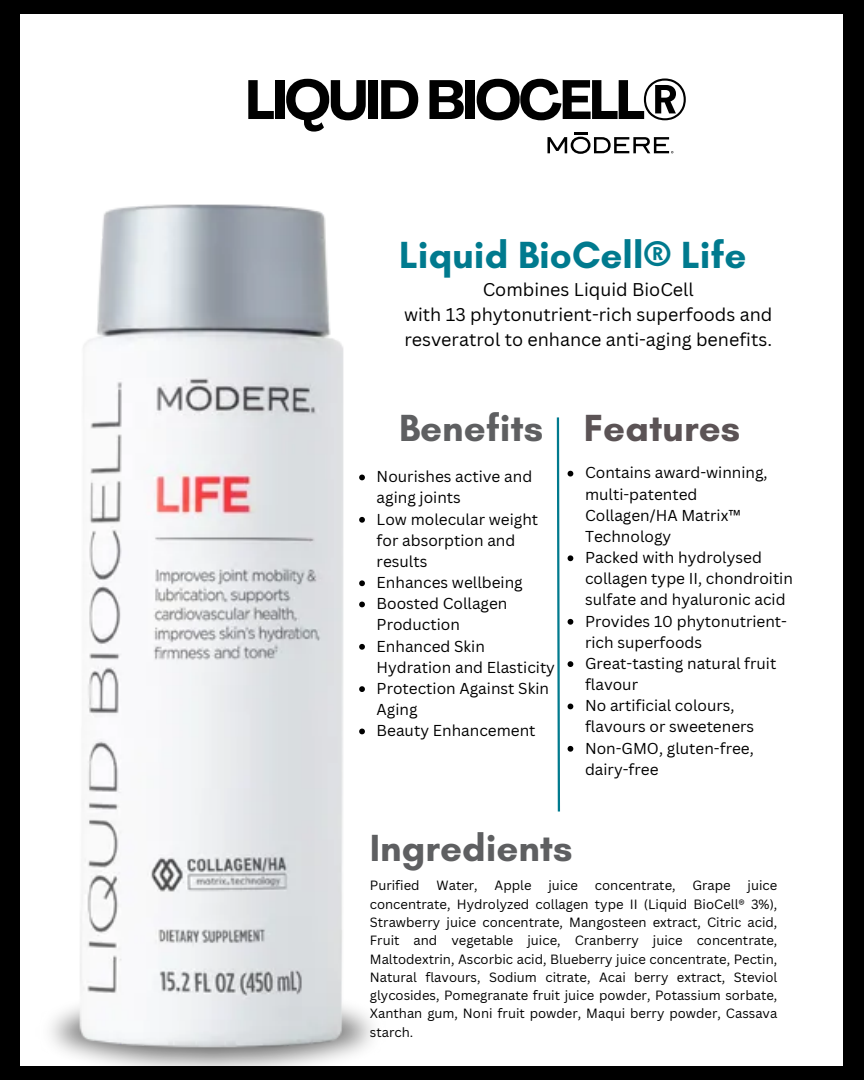
<style>
.page{position:relative;width:864px;height:1080px;background:#000}
.page>*{position:absolute;margin:0;border:0;box-sizing:border-box;transform-origin:0 0}
.t1{font:700 54.6px "Agrandir";letter-spacing:-.05em;color:#000}
.t2{font:700 38.55px "Glacial Indifference";color:#5e5f61}
.t3{font:700 38.55px "Glacial Indifference";color:#007a8e}
.t4{font:700 38.55px "Glacial Indifference";color:#5b5355}
.t5{font:18px/25px "Canva Sans";color:#000;text-align:center}
.t6{font:15.45px/21.1px "Canva Sans";color:#000}
.t7{font:13.05px/18.3px "Canva Sans";color:#000;text-align:justify}
</style>
<div class="page">
<div style="left:21px;top:14px;width:822px;height:1051px;background:#fff"></div>
<svg style="left:547px;top:132px;width:126px;height:21px"></svg>
<img style="left:20px;top:171px;width:513px;height:895px">
<svg style="left:359px;top:475px;width:6px;height:5px"></svg>
<svg style="left:359px;top:517px;width:6px;height:6px"></svg>
<svg style="left:359px;top:580px;width:6px;height:6px"></svg>
<svg style="left:359px;top:602px;width:6px;height:5px"></svg>
<svg style="left:359px;top:644px;width:6px;height:6px"></svg>
<svg style="left:359px;top:686px;width:6px;height:6px"></svg>
<svg style="left:359px;top:729px;width:6px;height:5px"></svg>
<svg style="left:568px;top:471px;width:5px;height:6px"></svg>
<svg style="left:568px;top:555px;width:5px;height:6px"></svg>
<svg style="left:568px;top:619px;width:5px;height:6px"></svg>
<svg style="left:568px;top:661px;width:5px;height:6px"></svg>
<svg style="left:568px;top:704px;width:5px;height:5px"></svg>
<svg style="left:568px;top:746px;width:5px;height:6px"></svg>
<svg style="left:556px;top:417px;width:4px;height:395px"></svg>
<h1 class="t1" style="left:245px;top:78px;width:444px">LIQUID BIOCELL®</h1>
<p class="t3" style="left:399px;top:231px;width:349px">Liquid BioCell® Life</p>
<p class="t5" style="left:404px;top:277px;width:370px">Combines Liquid BioCell<br>with 13 phytonutrient-rich superfoods and resveratrol to enhance anti-aging benefits.</p>
<p class="t2" style="left:399px;top:404px;width:146px">Benefits</p>
<p class="t4" style="left:584px;top:404px;width:158px">Features</p>
<p class="t6" style="left:377px;top:466px;width:157px">Nourishes active and aging joints</p>
<p class="t6" style="left:377px;top:508px;width:163px">Low molecular weight for absorption and results</p>
<p class="t6" style="left:377px;top:572px;width:148px">Enhances wellbeing</p>
<p class="t6" style="left:377px;top:593px;width:132px">Boosted Collagen<br>Production</p>
<p class="t6" style="left:377px;top:635px;width:180px">Enhanced Skin<br>Hydration and Elasticity</p>
<p class="t6" style="left:377px;top:677px;width:174px">Protection Against Skin<br>Aging</p>
<p class="t6" style="left:377px;top:720px;width:160px">Beauty Enhancement</p>
<p class="t6" style="left:585px;top:462px;width:184px">Contains award-winning, multi-patented<br>Collagen/HA Matrix™<br>Technology</p>
<p class="t6" style="left:585px;top:547px;width:209px">Packed with hydrolysed collagen type II, chondroitin sulfate and hyaluronic acid</p>
<h2 class="t6" style="left:585px;top:610px;width:204px">Provides 10 phytonutrient&shy;rich superfoods</h2>
<p class="t6" style="left:585px;top:652px;width:193px">Great-tasting natural fruit flavour</p>
<p class="t6" style="left:585px;top:695px;width:171px">No artificial colours, flavours or sweeteners</p>
<p class="t6" style="left:585px;top:737px;width:170px">Non-GMO, gluten-free, dairy-free</p>
<h2 class="t2" style="left:370px;top:824px;width:204px">Ingredients</h2>
<h2 class="t7" style="left:370px;top:876px;width:51px">Purified</h2>
<h2 class="t7" style="left:437px;top:876px;width:43px">Water,</h2>
<h2 class="t7" style="left:495px;top:876px;width:38px">Apple</h2>
<h2 class="t7" style="left:548px;top:876px;width:31px">juice</h2>
<h2 class="t7" style="left:595px;top:876px;width:82px">concentrate,</h2>
<h2 class="t7" style="left:692px;top:876px;width:40px">Grape</h2>
<h2 class="t7" style="left:370px;top:876px;width:409px;text-indent:378px">juice concentrate, Hydrolyzed collagen type II (Liquid BioCell® 3%), Strawberry juice concentrate, Mangosteen extract, Citric acid, Fruit and vegetable juice, Cranberry juice concentrate, Maltodextrin, Ascorbic acid, Blueberry juice concentrate, Pectin, Natural flavours, Sodium citrate, Acai berry extract, Steviol glycosides, Pomegranate fruit juice powder, Potassium sorbate, Xanthan gum, Noni fruit powder, Maqui berry powder, Cassava starch.</h2>
</div>
